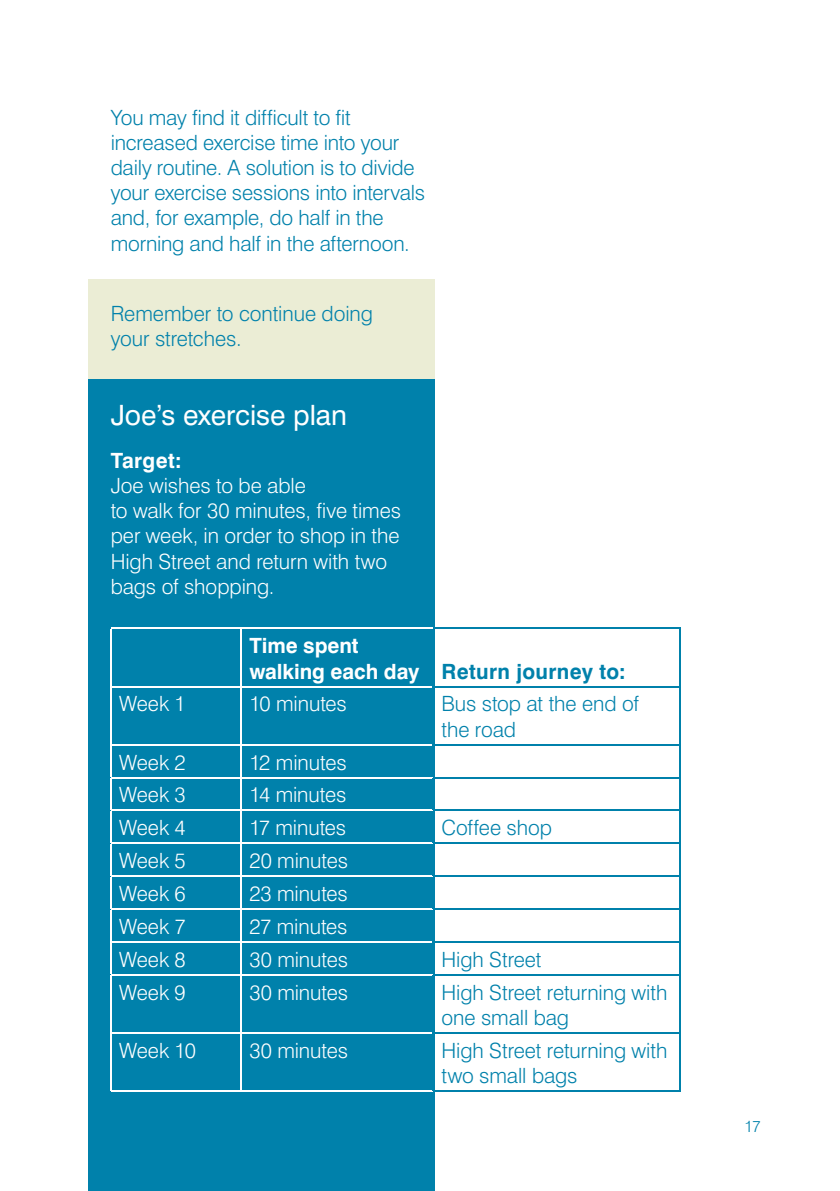
<style>
.page{position:relative;width:840px;height:1191px;background:#fff}
.page>*{position:absolute;margin:0;border:0;box-sizing:border-box;transform-origin:0 0}
.t1{font:28px "Swiss 721 BT";color:#fff}
.t2{font:300 21px/25.2px "Swiss 721 BT";letter-spacing:-.01em;color:#0081ab}
.t3{font:300 21px/25.2px "Swiss 721 BT";letter-spacing:-.005em;color:#fff}
.t4{font:700 21px/25.2px "Swiss 721 BT";color:#fff}
.t5{font:300 16px "Swiss 721 BT";color:#0081ab}
.s1{color:#0081ab}
</style>
<div class="page">
<div style="left:88px;top:279px;width:346px;height:912px;background:#ebedd5"></div>
<div style="left:88px;top:379px;width:346px;height:812px;background:#0081ab"></div>
<hr style="left:111px;top:628px;width:130px;height:1px;background:#fff">
<hr style="left:111px;top:629px;width:1px;height:57px;background:#fff">
<hr style="left:111px;top:686px;width:130px;height:1px;background:#fff">
<hr style="left:111px;top:687px;width:1px;height:57px;background:#fff">
<hr style="left:111px;top:744px;width:130px;height:1px;background:#fff">
<hr style="left:111px;top:745px;width:1px;height:32px;background:#fff">
<hr style="left:111px;top:777px;width:130px;height:1px;background:#fff">
<hr style="left:111px;top:778px;width:1px;height:32px;background:#fff">
<hr style="left:111px;top:810px;width:130px;height:1px;background:#fff">
<hr style="left:111px;top:811px;width:1px;height:31px;background:#fff">
<hr style="left:111px;top:842px;width:130px;height:1px;background:#fff">
<hr style="left:111px;top:843px;width:1px;height:32px;background:#fff">
<hr style="left:111px;top:875px;width:130px;height:1px;background:#fff">
<hr style="left:111px;top:876px;width:1px;height:32px;background:#fff">
<hr style="left:111px;top:908px;width:130px;height:1px;background:#fff">
<hr style="left:111px;top:909px;width:1px;height:32px;background:#fff">
<hr style="left:111px;top:941px;width:130px;height:1px;background:#fff">
<hr style="left:111px;top:942px;width:1px;height:32px;background:#fff">
<hr style="left:111px;top:974px;width:130px;height:1px;background:#fff">
<hr style="left:111px;top:975px;width:1px;height:57px;background:#fff">
<hr style="left:111px;top:1032px;width:130px;height:1px;background:#fff">
<hr style="left:111px;top:1033px;width:1px;height:57px;background:#fff">
<hr style="left:111px;top:1090px;width:130px;height:1px;background:#fff">
<hr style="left:241px;top:628px;width:191px;height:1px;background:#fff">
<hr style="left:241px;top:629px;width:1px;height:57px;background:#fff">
<hr style="left:241px;top:686px;width:191px;height:1px;background:#fff">
<hr style="left:241px;top:687px;width:1px;height:57px;background:#fff">
<hr style="left:241px;top:744px;width:191px;height:1px;background:#fff">
<hr style="left:241px;top:745px;width:1px;height:32px;background:#fff">
<hr style="left:241px;top:777px;width:191px;height:1px;background:#fff">
<hr style="left:241px;top:778px;width:1px;height:32px;background:#fff">
<hr style="left:241px;top:810px;width:191px;height:1px;background:#fff">
<hr style="left:241px;top:811px;width:1px;height:31px;background:#fff">
<hr style="left:241px;top:842px;width:191px;height:1px;background:#fff">
<hr style="left:241px;top:843px;width:1px;height:32px;background:#fff">
<hr style="left:241px;top:875px;width:191px;height:1px;background:#fff">
<hr style="left:241px;top:876px;width:1px;height:32px;background:#fff">
<hr style="left:241px;top:908px;width:191px;height:1px;background:#fff">
<hr style="left:241px;top:909px;width:1px;height:32px;background:#fff">
<hr style="left:241px;top:941px;width:191px;height:1px;background:#fff">
<hr style="left:241px;top:942px;width:1px;height:32px;background:#fff">
<hr style="left:241px;top:974px;width:191px;height:1px;background:#fff">
<hr style="left:241px;top:975px;width:1px;height:57px;background:#fff">
<hr style="left:241px;top:1032px;width:191px;height:1px;background:#fff">
<hr style="left:241px;top:1033px;width:1px;height:57px;background:#fff">
<hr style="left:241px;top:1090px;width:191px;height:1px;background:#fff">
<hr style="left:432px;top:628px;width:248px;height:1px;background:#0081ab">
<hr style="left:679px;top:629px;width:1px;height:57px;background:#0081ab">
<hr style="left:432px;top:686px;width:248px;height:1px;background:#0081ab">
<hr style="left:679px;top:687px;width:1px;height:57px;background:#0081ab">
<hr style="left:432px;top:744px;width:248px;height:1px;background:#0081ab">
<hr style="left:679px;top:745px;width:1px;height:32px;background:#0081ab">
<hr style="left:679px;top:778px;width:1px;height:32px;background:#0081ab">
<hr style="left:679px;top:811px;width:1px;height:31px;background:#0081ab">
<hr style="left:679px;top:843px;width:1px;height:32px;background:#0081ab">
<hr style="left:679px;top:876px;width:1px;height:32px;background:#0081ab">
<hr style="left:679px;top:909px;width:1px;height:32px;background:#0081ab">
<hr style="left:679px;top:942px;width:1px;height:32px;background:#0081ab">
<hr style="left:679px;top:975px;width:1px;height:57px;background:#0081ab">
<hr style="left:679px;top:1033px;width:1px;height:57px;background:#0081ab">
<hr style="left:432px;top:777px;width:248px;height:1px;background:#0081ab">
<hr style="left:432px;top:810px;width:248px;height:1px;background:#0081ab">
<hr style="left:432px;top:842px;width:248px;height:1px;background:#0081ab">
<hr style="left:432px;top:875px;width:248px;height:1px;background:#0081ab">
<hr style="left:432px;top:908px;width:248px;height:1px;background:#0081ab">
<hr style="left:432px;top:941px;width:248px;height:1px;background:#0081ab">
<hr style="left:432px;top:974px;width:248px;height:1px;background:#0081ab">
<hr style="left:432px;top:1032px;width:248px;height:1px;background:#0081ab">
<hr style="left:432px;top:1090px;width:248px;height:1px;background:#0081ab">
<p class="t2" style="left:111px;top:104px;width:316px">You may find it difficult to fit increased exercise time into your daily routine. A solution is to divide your exercise sessions into intervals and, for example, do half in the morning and half in the afternoon.</p>
<p class="t2" style="left:111px;top:301px;width:264px">Remember to continue doing your stretches.</p>
<h1 class="t1" style="left:111px;top:398px;width:238px">Joe’s exercise plan</h1>
<p class="t4" style="left:111px;top:447px;width:72px">Target:</p>
<p class="t3" style="left:111px;top:472px;width:292px">Joe wishes to be able<br>to walk for 30 minutes, five times per week, in order to shop in the<br>High Street and return with two bags of shopping.</p>
<p class="t4" style="left:249px;top:633px;width:377px">Time spent<br>walking each day <span class="s1">Return journey to:</span></p>
<p class="t3" style="left:119px;top:691px;width:68px">Week 1</p>
<p class="t3" style="left:249px;top:691px;width:99px">10 minutes</p>
<p class="t2" style="left:441px;top:691px;width:199px">Bus stop at the end of the road</p>
<p class="t3" style="left:119px;top:749px;width:68px">Week 2</p>
<p class="t3" style="left:249px;top:749px;width:99px">12 minutes</p>
<p class="t3" style="left:119px;top:782px;width:68px">Week 3</p>
<p class="t3" style="left:249px;top:782px;width:99px">14 minutes</p>
<p class="t3" style="left:119px;top:815px;width:68px">Week 4</p>
<p class="t3" style="left:249px;top:815px;width:98px">17 minutes</p>
<p class="t2" style="left:441px;top:815px;width:112px">Coffee shop</p>
<p class="t3" style="left:119px;top:848px;width:68px">Week 5</p>
<p class="t3" style="left:249px;top:848px;width:100px">20 minutes</p>
<p class="t3" style="left:119px;top:880px;width:68px">Week 6</p>
<p class="t3" style="left:249px;top:880px;width:100px">23 minutes</p>
<p class="t3" style="left:119px;top:913px;width:68px">Week 7</p>
<p class="t3" style="left:249px;top:913px;width:100px">27 minutes</p>
<p class="t3" style="left:119px;top:946px;width:68px">Week 8</p>
<p class="t3" style="left:249px;top:946px;width:100px">30 minutes</p>
<p class="t2" style="left:441px;top:946px;width:102px">High Street</p>
<p class="t3" style="left:119px;top:979px;width:68px">Week 9</p>
<p class="t3" style="left:249px;top:979px;width:100px">30 minutes</p>
<p class="t2" style="left:441px;top:979px;width:227px">High Street returning with one small bag</p>
<p class="t3" style="left:119px;top:1037px;width:78px">Week 10</p>
<p class="t3" style="left:249px;top:1037px;width:100px">30 minutes</p>
<p class="t2" style="left:441px;top:1037px;width:227px">High Street returning with two small bags</p>
<p class="t5" style="left:744px;top:1116px;width:17px">17</p>
</div>
